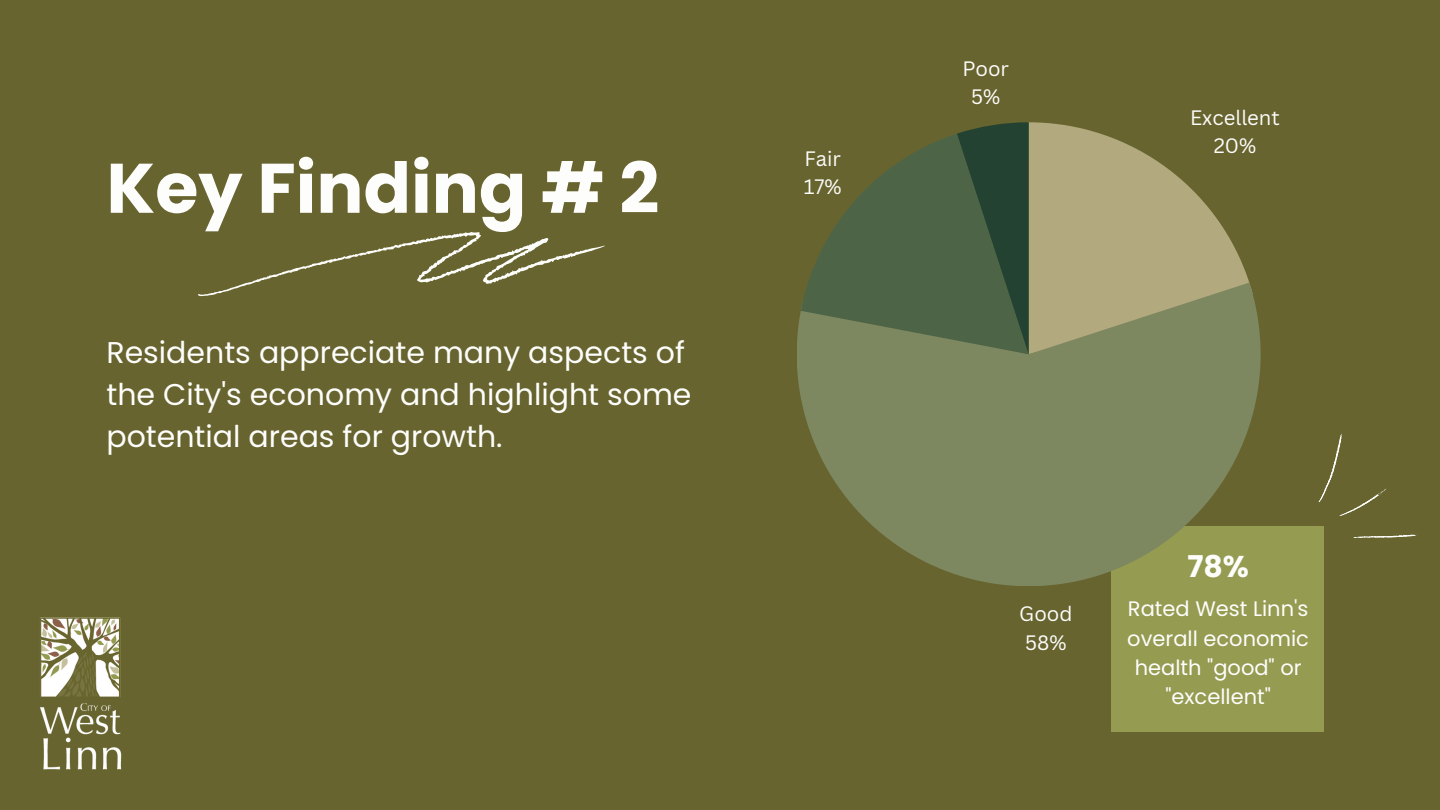
<style>
.page{position:relative;width:1440px;height:810px;background:#67642f}
.page>*{position:absolute;margin:0;border:0;box-sizing:border-box;transform-origin:0 0}
.t1{font:700 70px "Poppins";color:#fdfdfb}
.t2{font:30px/42px "Poppins";color:#fdfdfb}
.t3{font:700 30px "Poppins";color:#fdfdfb}
.t4{font:21px/29.2px "Poppins";color:#fdfdfb;text-align:center}
.t5{font:20.3px/28.1px "Canva Sans";color:#fdfdfb}
</style>
<div class="page">
<svg style="left:198px;top:232px;width:407px;height:65px"></svg>
<div style="left:1112px;top:527px;width:212px;height:205px;background:#959b51"></div>
<svg style="left:1294px;top:433px;width:123px;height:105px"></svg>
<svg style="left:1030px;top:122px;width:220px;height:161px;fill:#b2a97e"></svg>
<svg style="left:797px;top:283px;width:464px;height:303px;fill:#7d8760"></svg>
<svg style="left:801px;top:134px;width:156px;height:220px;fill:#4d6447"></svg>
<svg style="left:957px;top:122px;width:73px;height:232px;background:#3b553d"></svg>
<img style="left:40px;top:617px;width:82px;height:153px">
<h1 class="t1" style="left:106px;top:139px;width:554px">Key Finding # 2</h1>
<p class="t2" style="left:106px;top:332px;width:587px">Residents appreciate many aspects of the City's economy and highlight some potential areas for growth.</p>
<p class="t5" style="left:804px;top:144px;width:39px">Fair<br>17%</p>
<p class="t5" style="left:962px;top:54px;width:48px;text-align:center">Poor<br>5%</p>
<p class="t5" style="left:1190px;top:103px;width:91px;text-align:center">Excellent<br>20%</p>
<p class="t5" style="left:1019px;top:600px;width:55px">Good<br>58%</p>
<p class="t3" style="left:1187px;top:546px;width:63px">78%</p>
<p class="t4" style="left:1127px;top:595px;width:183px">Rated West Linn's overall economic health "good" or "excellent"</p>
</div>
